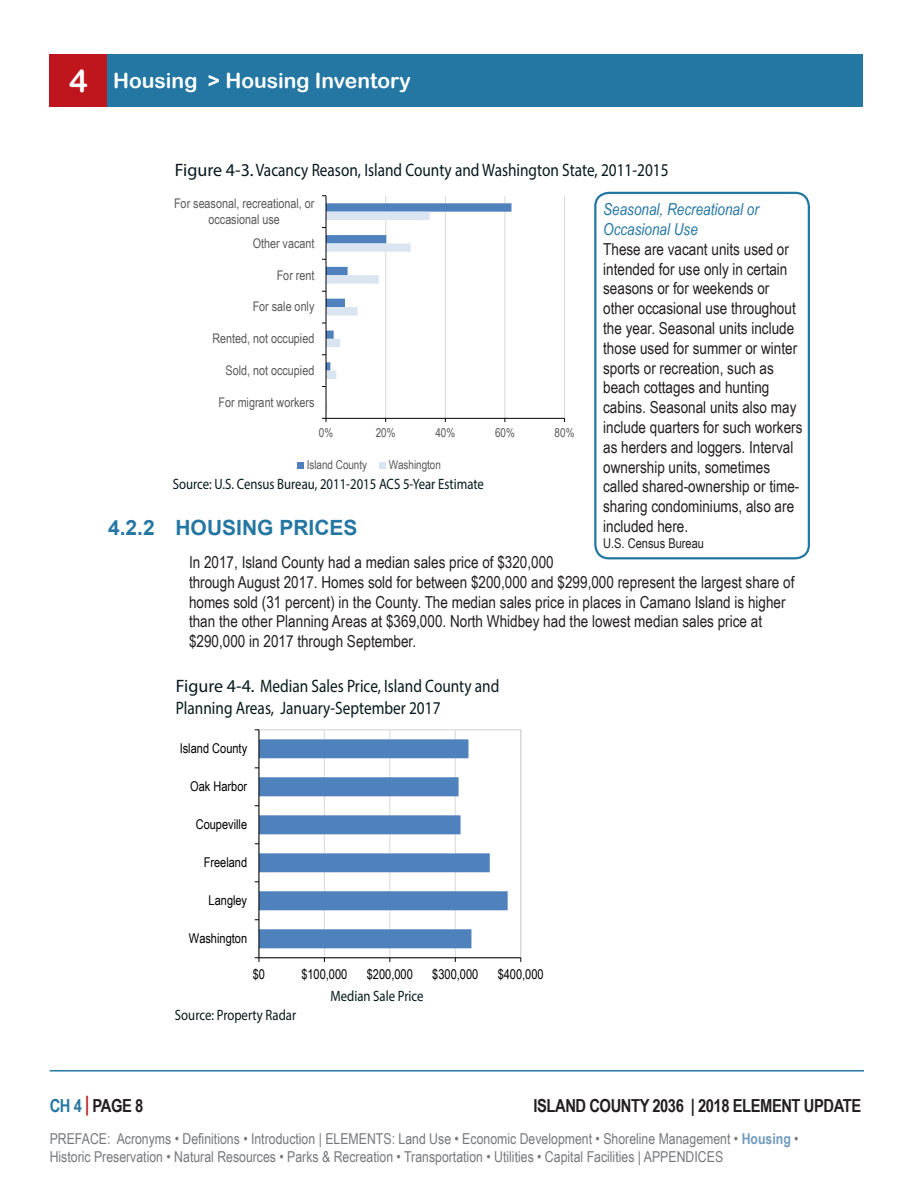
<style>
.page{position:relative;width:918px;height:1188px;background:#fff}
.page>*{position:absolute;margin:0;border:0;box-sizing:border-box;transform-origin:0 0}
.t1{font:21px "Arial Rounded MT Bold";color:#fff}
.t2{font:700 21px "Arial";color:#2577a3}
.t3{font:18px/21.6px "Myriad Pro";color:#06181d}
.t4{font:700 18px "Arial Narrow";letter-spacing:-.025em;color:#231f20}
.t5{font:16.5px/19.8px "Arial Narrow";color:#231f20}
.t6{font:italic 16.5px/19.8px "Arial Narrow";color:#2577a3}
.t7{font:15px/18px "Arial Narrow";color:#76787b}
.Basic_-_No_Indent{font:15px "Myriad Pro";color:#06181d;scale:.85 1}
.t8{font:13.5px "Arial Narrow";letter-spacing:-.005em;color:#000}
.t9{font:13.5px "Arial Narrow";color:#231f20}
.t10{font:13.35px/15.3px "Arial Narrow";color:#595959;text-align:center}
.t11{font:12.3px "Arial Narrow";color:#595959}
.s1{font-size:31.5px}
.s2{color:#2577a3}
.s3{font-size:20.7px;color:#be161c}
.s4{font-weight:700;color:#729abd}
</style>
<div class="page">
<div style="left:50px;top:54px;width:57px;height:52px;background:#be161c"></div>
<div style="left:107px;top:54px;width:755px;height:52px;background:#2577a3"></div>
<hr style="left:50px;top:1070px;width:814px;height:2px;background:#2577a3">
<hr style="left:564px;top:196px;width:1px;height:222px;background:#d9d9d9">
<hr style="left:505px;top:196px;width:1px;height:222px;background:#d9d9d9">
<hr style="left:445px;top:196px;width:1px;height:222px;background:#d9d9d9">
<hr style="left:385px;top:196px;width:1px;height:222px;background:#d9d9d9">
<hr style="left:326px;top:418px;width:239px;height:1px;background:#000">
<hr style="left:326px;top:196px;width:1px;height:222px;background:#000">
<svg style="left:322px;top:203px;width:189px;height:208px"></svg>
<svg style="left:298px;top:462px;width:6px;height:6px"></svg>
<svg style="left:380px;top:462px;width:6px;height:6px"></svg>
<hr style="left:521px;top:730px;width:1px;height:228px;background:#d9d9d9">
<hr style="left:455px;top:730px;width:1px;height:228px;background:#d9d9d9">
<hr style="left:390px;top:730px;width:1px;height:228px;background:#d9d9d9">
<hr style="left:324px;top:730px;width:1px;height:228px;background:#d9d9d9">
<div style="left:258px;top:729px;width:263px;height:229px;border:1px solid #d2d4d4"></div>
<svg style="left:260px;top:739px;width:248px;height:209px"></svg>
<hr style="left:259px;top:958px;width:262px;height:1px;background:#000">
<hr style="left:259px;top:730px;width:1px;height:228px;background:#000">
<div style="left:594px;top:192px;width:216px;height:367px;border:2px solid #2577a3;border-radius:13px"></div>
<p class="t1" style="left:69px;top:68px;width:343px"><span class="s1">4</span> Housing &gt; Housing Inventory</p>
<p class="t3" style="left:175px;top:158px;width:495px">Figure 4-3.Vacancy Reason, Island County and Washington State, 2011-2015</p>
<p class="t10" style="left:174px;top:195px;width:142px">For seasonal, recreational, or occasional use</p>
<p class="t10" style="left:253px;top:235px;width:63px">Other vacant</p>
<p class="t10" style="left:277px;top:267px;width:39px">For rent</p>
<p class="t10" style="left:253px;top:298px;width:63px">For sale only</p>
<p class="t10" style="left:212px;top:330px;width:104px">Rented, not occupied</p>
<p class="t10" style="left:226px;top:362px;width:90px">Sold, not occupied</p>
<p class="t10" style="left:218px;top:394px;width:98px">For migrant workers</p>
<p class="t6" style="left:603px;top:199px;width:157px">Seasonal, Recreational or<br>Occasional Use</p>
<p class="t5" style="left:603px;top:238px;width:201px">These are vacant units used or intended for use only in certain seasons or for weekends or other occasional use throughout the year. Seasonal units include those used for summer or winter sports or recreation, such as beach cottages and hunting cabins. Seasonal units also may include quarters for such workers as herders and loggers. Interval ownership units, sometimes called shared-ownership or time&shy;sharing condominiums, also are included here.</p>
<p class="t9" style="left:603px;top:533px;width:102px">U.S. Census Bureau</p>
<p class="t11" style="left:319px;top:424px;width:16px">0%</p>
<p class="t11" style="left:376px;top:424px;width:21px">20%</p>
<p class="t11" style="left:435px;top:424px;width:21px">40%</p>
<p class="t11" style="left:495px;top:424px;width:21px">60%</p>
<p class="t11" style="left:555px;top:424px;width:21px">80%</p>
<p class="t11" style="left:307px;top:456px;width:62px">Island County</p>
<p class="t11" style="left:389px;top:456px;width:54px">Washington</p>
<p class="Basic_-_No_Indent" style="left:173px;top:474px;width:368px">Source: U.S. Census Bureau, 2011-2015 ACS 5-Year Estimate</p>
<p class="t2" style="left:108px;top:513px;width:251px">4.2.2 HOUSING PRICES</p>
<p class="t5" style="left:189px;top:552px;width:607px">In 2017, Island County had a median sales price of $320,000<br>through August 2017. Homes sold for between $200,000 and $299,000 represent the largest share of homes sold (31 percent) in the County. The median sales price in places in Camano Island is higher than the other Planning Areas at $369,000. North Whidbey had the lowest median sales price at $290,000 in 2017 through September.</p>
<p class="t3" style="left:176px;top:675px;width:325px">Figure 4-4. Median Sales Price, Island County and<br>Planning Areas, January-September 2017</p>
<p class="t8" style="left:180px;top:739px;width:69px">Island County</p>
<p class="t8" style="left:190px;top:777px;width:59px">Oak Harbor</p>
<p class="t8" style="left:196px;top:815px;width:53px">Coupeville</p>
<p class="t8" style="left:204px;top:853px;width:45px">Freeland</p>
<p class="t8" style="left:209px;top:891px;width:40px">Langley</p>
<p class="t8" style="left:189px;top:929px;width:60px">Washington</p>
<p class="t8" style="left:253px;top:964px;width:14px">$0</p>
<p class="t8" style="left:301px;top:964px;width:48px">$100,000</p>
<p class="t8" style="left:367px;top:964px;width:48px">$200,000</p>
<p class="t8" style="left:432px;top:964px;width:48px">$300,000</p>
<p class="t8" style="left:498px;top:964px;width:48px">$400,000</p>
<p class="Basic_-_No_Indent" style="left:175px;top:1006px;width:144px">Source: Property Radar</p>
<p class="Basic_-_No_Indent" style="left:330px;top:986px;width:111px">Median Sale Price</p>
<p class="t4" style="left:50px;top:1092px;width:95px"><span class="s2">CH 4</span> <span class="s3">|</span> PAGE 8</p>
<p class="t4" style="left:534px;top:1092px;width:329px">ISLAND COUNTY 2036 | 2018 ELEMENT UPDATE</p>
<p class="t7" style="left:50px;top:1129px;width:750px">PREFACE: Acronyms • Definitions • Introduction | ELEMENTS: Land Use • Economic Development • Shoreline Management • <span class="s4">Housing</span> •<br>Historic Preservation • Natural Resources • Parks &amp; Recreation • Transportation • Utilities • Capital Facilities | APPENDICES</p>
</div>
